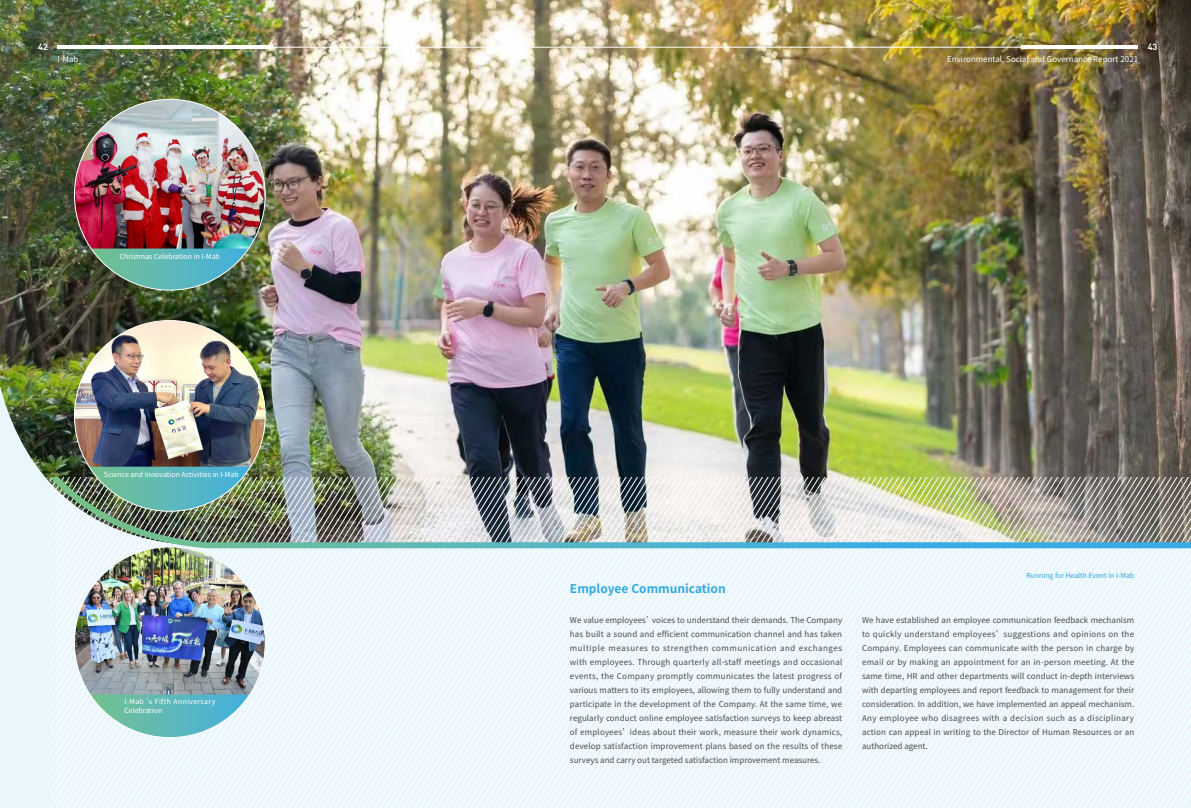
<style>
.page{position:relative;width:1191px;height:808px;background:#fff}
.page>*{position:absolute;margin:0;border:0;box-sizing:border-box;transform-origin:0 0}
.t1{font:700 12px "Source Han Sans CN";color:#33a8e0}
.t2{font:700 9px "DIN";color:#fff}
.t3{font:8px/14px "Source Han Sans CN";color:#4c4948;text-align:justify}
.t4{font:8px "Source Han Sans CN";color:#fff}
.t5{font:7px "Source Han Sans CN";color:#fff}
.t6{font:7px/9px "Source Han Sans CN";letter-spacing:.04em;color:#fff}
.t7{font:7px "Source Han Sans CN";letter-spacing:-.005em;color:#33a8e0}
</style>
<div class="page">
<img style="left:0;top:0;width:1191px;height:546px">
<svg style="left:51px;top:551px;width:509px;height:257px"></svg>
<svg style="left:560px;top:551px;width:631px;height:257px"></svg>
<svg style="left:74px;top:99px;width:191px;height:191px;background:#5fb9b9"></svg>
<img style="left:74px;top:99px;width:191px;height:150px">
<svg style="left:74px;top:320px;width:191px;height:191px;background:#5cb8b8"></svg>
<img style="left:74px;top:327px;width:191px;height:140px">
<svg style="left:74px;top:547px;width:191px;height:191px;background:#62baba"></svg>
<img style="left:74px;top:551px;width:191px;height:143px">
<svg style="left:134px;top:312px;width:74px;height:21px;background:#918e79"></svg>
<img style="left:44px;top:478px;width:1147px;height:73px">
<hr style="left:216px;top:47px;width:921px;height:1px;background:#fff">
<hr style="left:1021px;top:45px;width:117px;height:4px;background:#fff">
<hr style="left:57px;top:45px;width:214px;height:4px;background:#fff">
<p class="t2" style="left:38px;top:41px;width:11px">42</p>
<p class="t4" style="left:57px;top:55px;width:23px">I-Mab</p>
<p class="t5" style="left:120px;top:253px;width:102px">Christmas Celebration in I-Mab</p>
<p class="t5" style="left:104px;top:470px;width:136px">Science and Innovation Activities in I-Mab</p>
<p class="t6" style="left:124px;top:697px;width:92px">I-Mab 's Fifth Anniversary<br>Celebration</p>
<p class="t4" style="left:947px;top:55px;width:192px">Environmental, Social and Governance Report 2021</p>
<p class="t2" style="left:1147px;top:41px;width:11px">43</p>
<p class="t7" style="left:1026px;top:572px;width:109px">Running for Health Event in I-Mab</p>
<h1 class="t1" style="left:570px;top:582px;width:157px">Employee Communication</h1>
<p class="t3" style="left:570px;top:613px;width:274px">We value employees' voices to understand their demands. The Company has built a sound and efficient communication channel and has taken multiple measures to strengthen communication and exchanges with employees. Through quarterly all-staff meetings and occasional events, the Company promptly communicates the latest progress of various matters to its employees, allowing them to fully understand and participate in the development of the Company. At the same time, we regularly conduct online employee satisfaction surveys to keep abreast of employees' ideas about their work, measure their work dynamics, develop satisfaction improvement plans based on the results of these surveys and carry out targeted satisfaction improvement measures.</p>
<p class="t3" style="left:862px;top:613px;width:274px">We have established an employee communication feedback mechanism to quickly understand employees' suggestions and opinions on the Company. Employees can communicate with the person in charge by email or by making an appointment for an in-person meeting. At the same time, HR and other departments will conduct in-depth interviews with departing employees and report feedback to management for their consideration. In addition, we have implemented an appeal mechanism.<br>Any employee who disagrees with a decision such as a disciplinary action can appeal in writing to the Director of Human Resources or an authorized agent.</p>
</div>
